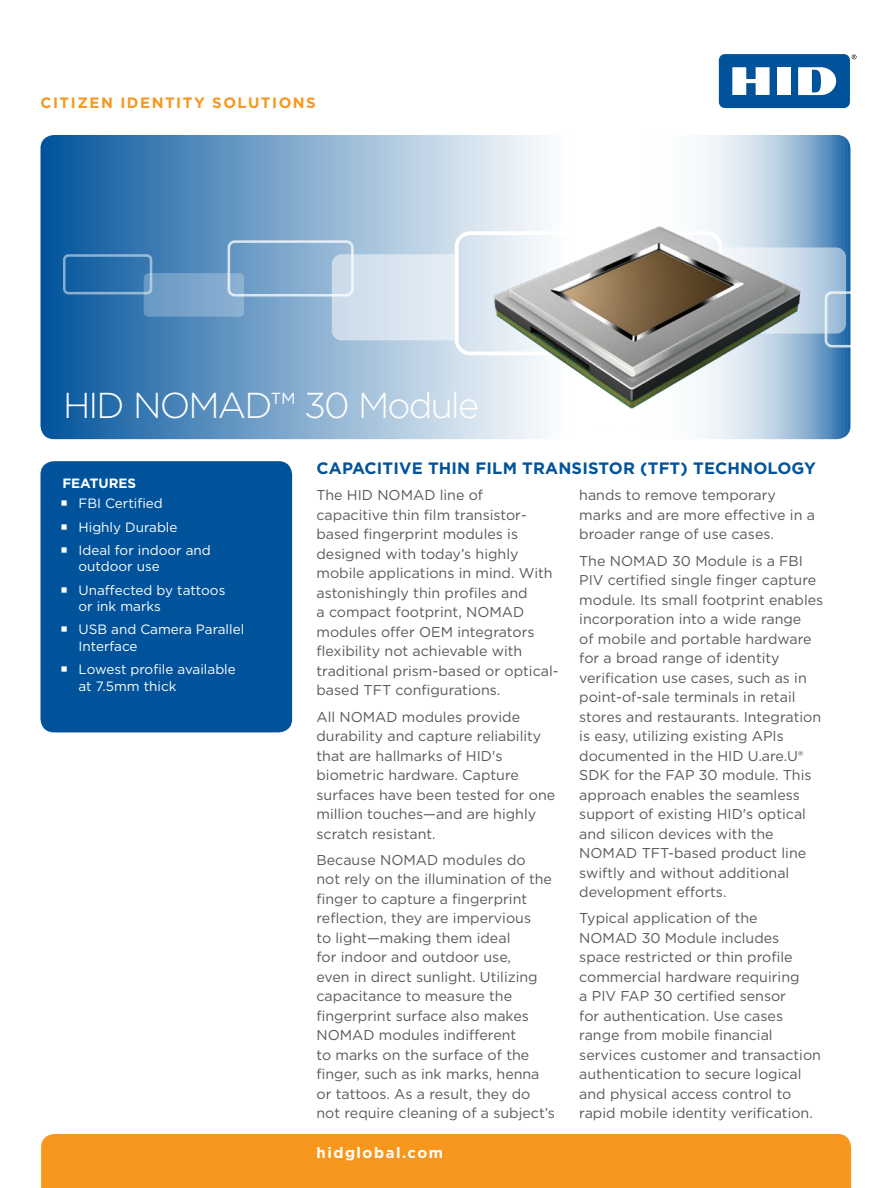
<style>
.page{position:relative;width:891px;height:1188px;background:#fff}
.page>*{position:absolute;margin:0;border:0;box-sizing:border-box;transform-origin:0 0}
.t1{font:300 36px "Gotham";letter-spacing:-.05em;color:#fff}
.Sub_MastHead{font:700 16.5px "Gotham";letter-spacing:.01em;color:#00539b}
.t2{font:700 15px "Gotham";letter-spacing:.1em;color:#f8971d}
.t3{font:700 15px "Gotham";letter-spacing:.1em;color:#fff}
.body{font:14.25px/19.5px "Gotham";color:#58595b}
.t4{font:13.5px/16.5px "Gotham";color:#fff}
.body-2{font:700 13.5px "Gotham";color:#fff}
</style>
<div class="page">
<svg style="left:852px;top:55px;width:5px;height:4px"></svg>
<div style="left:719px;top:54px;width:131px;height:54px;background:#00539b;border-radius:6px"></div>
<div style="left:777px;top:67px;width:14px;height:28px;background:#fff"></div>
<svg style="left:732px;top:67px;width:38px;height:28px"></svg>
<svg style="left:798px;top:67px;width:38px;height:28px"></svg>
<svg style="left:40px;top:135px;width:810px;height:304px;background:#77a3c9"></svg>
<div style="left:41px;top:1134px;width:810px;height:54px;background:#f8971d"></div>
<div style="left:228px;top:240px;width:126px;height:57px;border:3px solid #fff;border-radius:6px"></div>
<div style="left:144px;top:273px;width:100px;height:44px;background:linear-gradient(to right,#6697c3,#92b5d4);border-radius:5px"></div>
<div style="left:63px;top:254px;width:89px;height:40px;border:3px solid #fff;border-radius:4px"></div>
<svg style="left:332px;top:254px;width:107px;height:86px;background:#d6e3ee"></svg>
<svg style="left:838px;top:247px;width:12px;height:101px"></svg>
<div style="left:40px;top:461px;width:252px;height:271px;background:#00539b;border-radius:14px"></div>
<img style="left:439px;top:190px;width:399px;height:240px">
<p class="t2" style="left:40px;top:92px;width:277px">CITIZEN IDENTITY SOLUTIONS</p>
<p class="t1" style="left:63px;top:383px;width:418px">HID NOMAD™ 30 Module</p>
<p class="body-2" style="left:62px;top:474px;width:75px">FEATURES</p>
<p class="t4" style="left:79px;top:495px;width:86px">FBI Certified</p>
<p class="t4" style="left:79px;top:518px;width:100px">Highly Durable</p>
<p class="t4" style="left:79px;top:542px;width:134px">Ideal for indoor and outdoor use</p>
<p class="t4" style="left:79px;top:581px;width:148px">Unaffected by tattoos or ink marks</p>
<p class="t4" style="left:79px;top:621px;width:167px">USB and Camera Parallel<br>Interface</p>
<p class="t4" style="left:79px;top:661px;width:159px">Lowest profile available at 7.5mm thick</p>
<p class="Sub_MastHead" style="left:316px;top:458px;width:501px">CAPACITIVE THIN FILM TRANSISTOR (TFT) TECHNOLOGY</p>
<p class="body" style="left:316px;top:485px;width:244px">The HID NOMAD line of<br>capacitive thin film transistor&shy;based fingerprint modules is designed with today’s highly mobile applications in mind. With astonishingly thin profiles and<br>a compact footprint, NOMAD modules offer OEM integrators flexibility not achievable with traditional prism-based or optical&shy;based TFT configurations.</p>
<p class="body" style="left:316px;top:706px;width:240px">All NOMAD modules provide durability and capture reliability that are hallmarks of HID's biometric hardware. Capture surfaces have been tested for one million touches—and are highly scratch resistant.</p>
<p class="body" style="left:316px;top:850px;width:240px">Because NOMAD modules do<br>not rely on the illumination of the finger to capture a fingerprint reflection, they are impervious<br>to light—making them ideal<br>for indoor and outdoor use,<br>even in direct sunlight. Utilizing capacitance to measure the fingerprint surface also makes<br>NOMAD modules indifferent<br>to marks on the surface of the finger, such as ink marks, henna or tattoos. As a result, they do not require cleaning of a subject’s</p>
<p class="body" style="left:579px;top:485px;width:237px">hands to remove temporary marks and are more effective in a broader range of use cases.</p>
<p class="body" style="left:579px;top:550px;width:246px">The NOMAD 30 Module is a FBI<br>PIV certified single finger capture module. Its small footprint enables incorporation into a wide range<br>of mobile and portable hardware for a broad range of identity verification use cases, such as in point-of-sale terminals in retail stores and restaurants. Integration is easy, utilizing existing APIs documented in the HID U.are.U®<br>SDK for the FAP 30 module. This approach enables the seamless support of existing HID's optical and silicon devices with the<br>NOMAD TFT-based product line swiftly and without additional development efforts.</p>
<p class="body" style="left:579px;top:908px;width:243px">Typical application of the<br>NOMAD 30 Module includes space restricted or thin profile commercial hardware requiring<br>a PIV FAP 30 certified sensor<br>for authentication. Use cases range from mobile financial services customer and transaction authentication to secure logical and physical access control to rapid mobile identity verification.</p>
<p class="t3" style="left:316px;top:1142px;width:128px">hidglobal.com</p>
</div>
